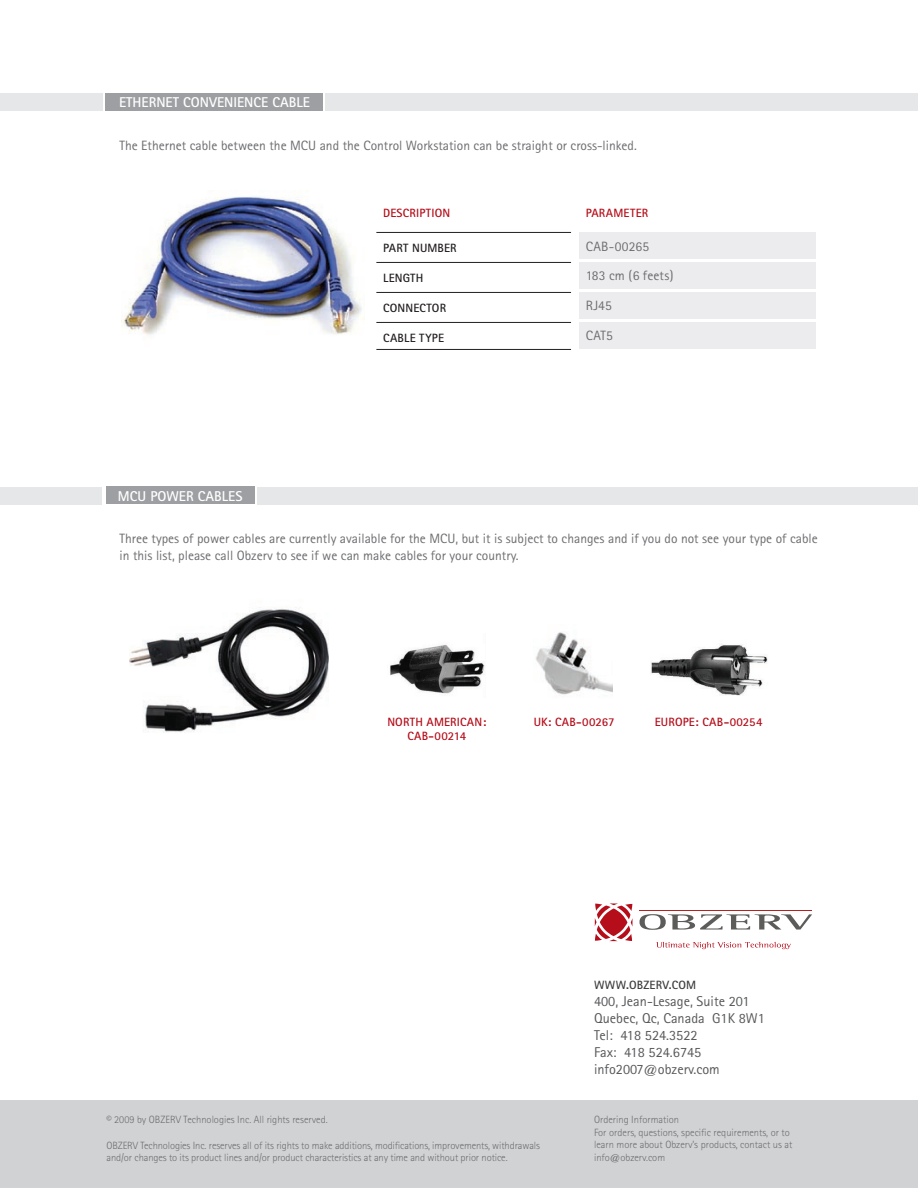
<style>
.page{position:relative;width:918px;height:1188px;background:#fff}
.page>*{position:absolute;margin:0;border:0;box-sizing:border-box;transform-origin:0 0}
.t1{font:14.25px/17.1px "Rotis Sans Serif";color:#57585a}
.t2{font:700 14.25px "Rotis Sans Serif";color:#fff}
.t3{font:13.5px/16.5px "Rotis Sans Serif";color:#6c6d70}
.t4{font:700 12px/14.4px "Rotis Sans Serif";letter-spacing:.01em;color:#b50e1a;text-align:center}
.t5{font:700 12px "Rotis Sans Serif";letter-spacing:.01em;color:#231f20}
.t6{font:700 12px "Rotis Sans Serif";letter-spacing:.02em;color:#3e3e3f}
.t7{font:300 10.5px/12.6px "Rotis Sans Serif";letter-spacing:-.01em;color:#6c6d70}
</style>
<div class="page">
<div style="left:0;top:1100px;width:918px;height:88px;background:#d1d2d4"></div>
<svg style="left:595px;top:903px;width:38px;height:38px"></svg>
<svg style="left:640px;top:914px;width:172px;height:16px"></svg>
<hr style="left:640px;top:910px;width:172px;height:1px;background:#b71f23">
<svg style="left:656px;top:942px;width:135px;height:7px"></svg>
<div style="left:106px;top:93px;width:217px;height:18px;background:#9d9fa2"></div>
<div style="left:326px;top:93px;width:592px;height:18px;background:#e6e7e9"></div>
<div style="left:0;top:93px;width:103px;height:18px;background:#e6e7e9"></div>
<hr style="left:376px;top:232px;width:195px;height:1px;background:#231f20">
<hr style="left:376px;top:262px;width:195px;height:1px;background:#231f20">
<hr style="left:376px;top:292px;width:195px;height:1px;background:#231f20">
<hr style="left:376px;top:322px;width:195px;height:1px;background:#231f20">
<hr style="left:376px;top:349px;width:195px;height:1px;background:#231f20">
<div style="left:579px;top:232px;width:236px;height:27px;background:#ececee"></div>
<div style="left:579px;top:262px;width:236px;height:27px;background:#ececee"></div>
<div style="left:579px;top:292px;width:236px;height:27px;background:#ececee"></div>
<div style="left:579px;top:322px;width:236px;height:27px;background:#ececee"></div>
<img style="left:121px;top:196px;width:243px;height:139px">
<div style="left:106px;top:487px;width:149px;height:17px;background:#9d9fa2"></div>
<div style="left:258px;top:487px;width:660px;height:17px;background:#e6e7e9"></div>
<div style="left:0;top:487px;width:102px;height:17px;background:#e6e7e9"></div>
<img style="left:130px;top:607px;width:199px;height:126px">
<img style="left:535px;top:632px;width:78px;height:63px">
<img style="left:390px;top:644px;width:95px;height:50px">
<img style="left:651px;top:644px;width:117px;height:52px">
<h1 class="t2" style="left:119px;top:94px;width:192px">ETHERNET CONVENIENCE CABLE</h1>
<p class="t3" style="left:120px;top:137px;width:519px">The Ethernet cable between the MCU and the Control Workstation can be straight or cross-linked.</p>
<p class="t4" style="left:383px;top:206px;width:69px">DESCRIPTION</p>
<p class="t5" style="left:383px;top:240px;width:75px">PART NUMBER</p>
<p class="t5" style="left:383px;top:270px;width:42px">LENGTH</p>
<p class="t5" style="left:383px;top:300px;width:64px">CONNECTOR</p>
<p class="t5" style="left:383px;top:330px;width:63px">CABLE TYPE</p>
<p class="t4" style="left:586px;top:205px;width:64px">PARAMETER</p>
<p class="t3" style="left:586px;top:238px;width:65px">CAB-00265</p>
<p class="t3" style="left:586px;top:268px;width:90px">183 cm (6 feets)</p>
<p class="t3" style="left:586px;top:298px;width:28px">RJ45</p>
<p class="t3" style="left:586px;top:328px;width:29px">CAT5</p>
<h1 class="t2" style="left:118px;top:487px;width:10px">MCU</h1>
<h1 class="t2" style="left:150px;top:487px;width:94px">POWER CABLES</h1>
<p class="t3" style="left:120px;top:531px;width:700px">Three types of power cables are currently available for the MCU, but it is subject to changes and if you do not see your type of cable in this list, please call Obzerv to see if we can make cables for your country.</p>
<p class="t4" style="left:387px;top:714px;width:100px">NORTH AMERICAN:<br>CAB-00214</p>
<p class="t4" style="left:534px;top:714px;width:83px">UK: CAB-00267</p>
<p class="t4" style="left:655px;top:714px;width:109px">EUROPE: CAB-00254</p>
<p class="t7" style="left:106px;top:1114px;width:223px">© 2009 by OBZERV Technologies Inc. All rights reserved.</p>
<p class="t7" style="left:106px;top:1139px;width:435px">OBZERV Technologies Inc. reserves all of its rights to make additions, modifications, improvements, withdrawals and/or changes to its product lines and/or product characteristics at any time and without prior notice.</p>
<p class="t6" style="left:594px;top:977px;width:104px">WWW.OBZERV.COM</p>
<h1 class="t1" style="left:594px;top:992px;width:172px">400, Jean-Lesage, Suite 201<br>Quebec, Qc, Canada G1K 8W1<br>Tel: 418 524.3522<br>Fax: 418 524.6745 info2007@obzerv.com</h1>
<p class="t7" style="left:594px;top:1113px;width:200px">Ordering Information<br>For orders, questions, specific requirements, or to learn more about Obzerv’s products, contact us at info@obzerv.com</p>
</div>
